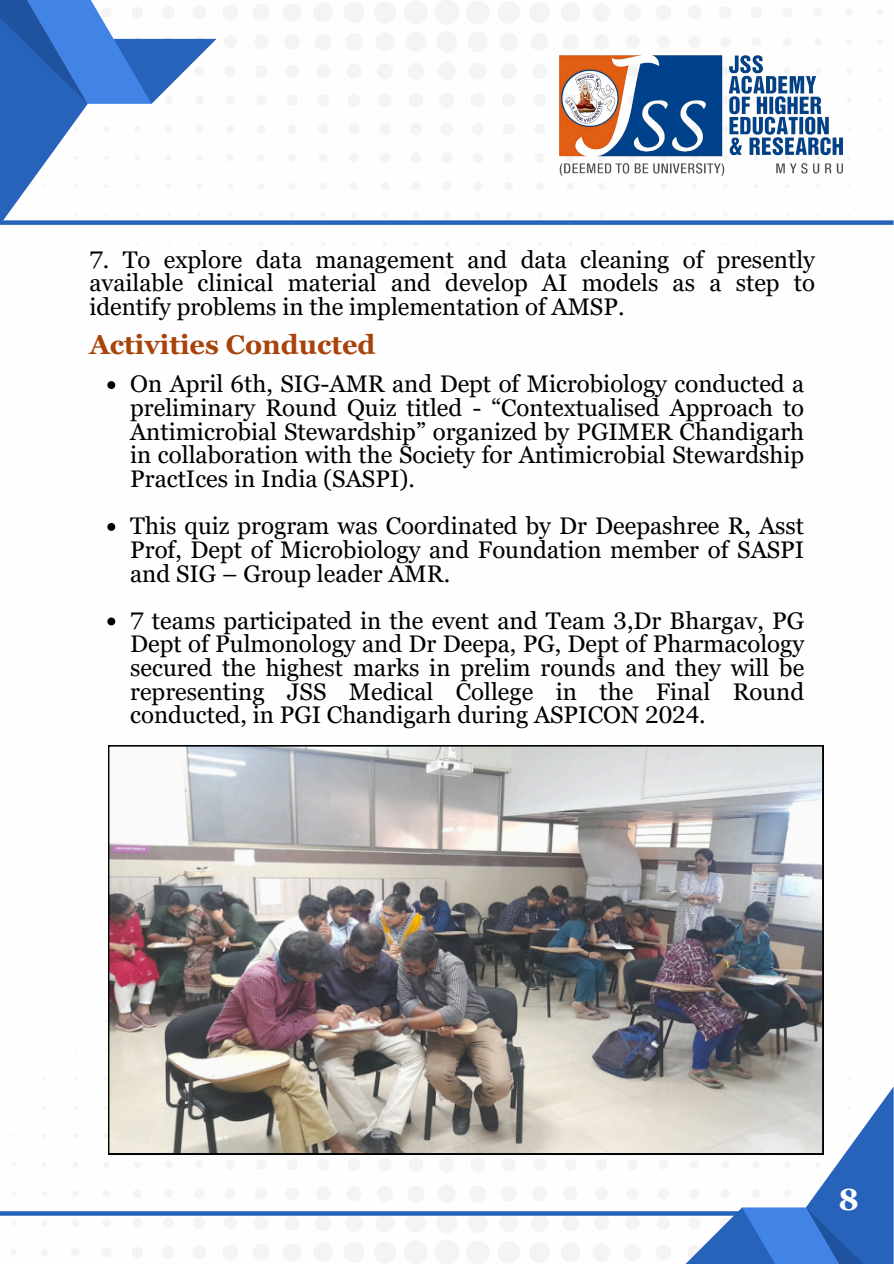
<style>
.page{position:relative;width:894px;height:1264px;background:#fff}
.page>*{position:absolute;margin:0;border:0;box-sizing:border-box;transform-origin:0 0}
.t1{font:700 30.6px "Georgia Pro";color:#fefeff}
.t2{font:700 27px "Georgia Pro";color:#a84309}
.t3{font:24px/23.7px "Georgia Pro";color:#000;text-align:justify}
</style>
<div class="page">
<svg style="left:75px;top:0;width:808px;height:273px"></svg>
<svg style="left:0;top:0;width:216px;height:220px"></svg>
<svg style="left:0;top:990px;width:881px;height:273px"></svg>
<svg style="left:677px;top:1086px;width:216px;height:177px"></svg>
<svg style="left:0;top:1211px;width:740px;height:4px;background:#326bbe"></svg>
<img style="left:549px;top:45px;width:303px;height:141px">
<div style="left:0;top:220px;width:893px;height:5px;background:#2763bb"></div>
<svg style="left:107px;top:381px;width:8px;height:8px"></svg>
<svg style="left:107px;top:523px;width:8px;height:8px"></svg>
<svg style="left:107px;top:617px;width:8px;height:8px"></svg>
<img style="left:108px;top:745px;width:715px;height:408px">
<p class="t3" style="left:89px;top:247px;width:727px">7. To explore data management and data cleaning of presently available clinical material and develop AI models as a step to identify problems in the implementation of AMSP.</p>
<p class="t2" style="left:89px;top:330px;width:287px">Activities Conducted</p>
<h1 class="t3" style="left:130px;top:372px;width:675px">On April 6th, SIG-AMR and Dept of Microbiology conducted a preliminary Round Quiz titled - “Contextualised Approach to Antimicrobial Stewardship” organized by PGIMER Chandigarh in collaboration with the Society for Antimicrobial Stewardship PractIces in India (SASPI).</h1>
<p class="t3" style="left:130px;top:514px;width:675px">This quiz program was Coordinated by Dr Deepashree R, Asst Prof, Dept of Microbiology and Foundation member of SASPI and SIG – Group leader AMR.</p>
<p class="t3" style="left:130px;top:608px;width:675px">7 teams participated in the event and Team 3,Dr Bhargav, PG Dept of Pulmonology and Dr Deepa, PG, Dept of Pharmacology secured the highest marks in prelim rounds and they will be representing JSS Medical College in the Final Round conducted, in PGI Chandigarh during ASPICON 2024.</p>
<p class="t1" style="left:838px;top:1181px;width:21px">8</p>
</div>
